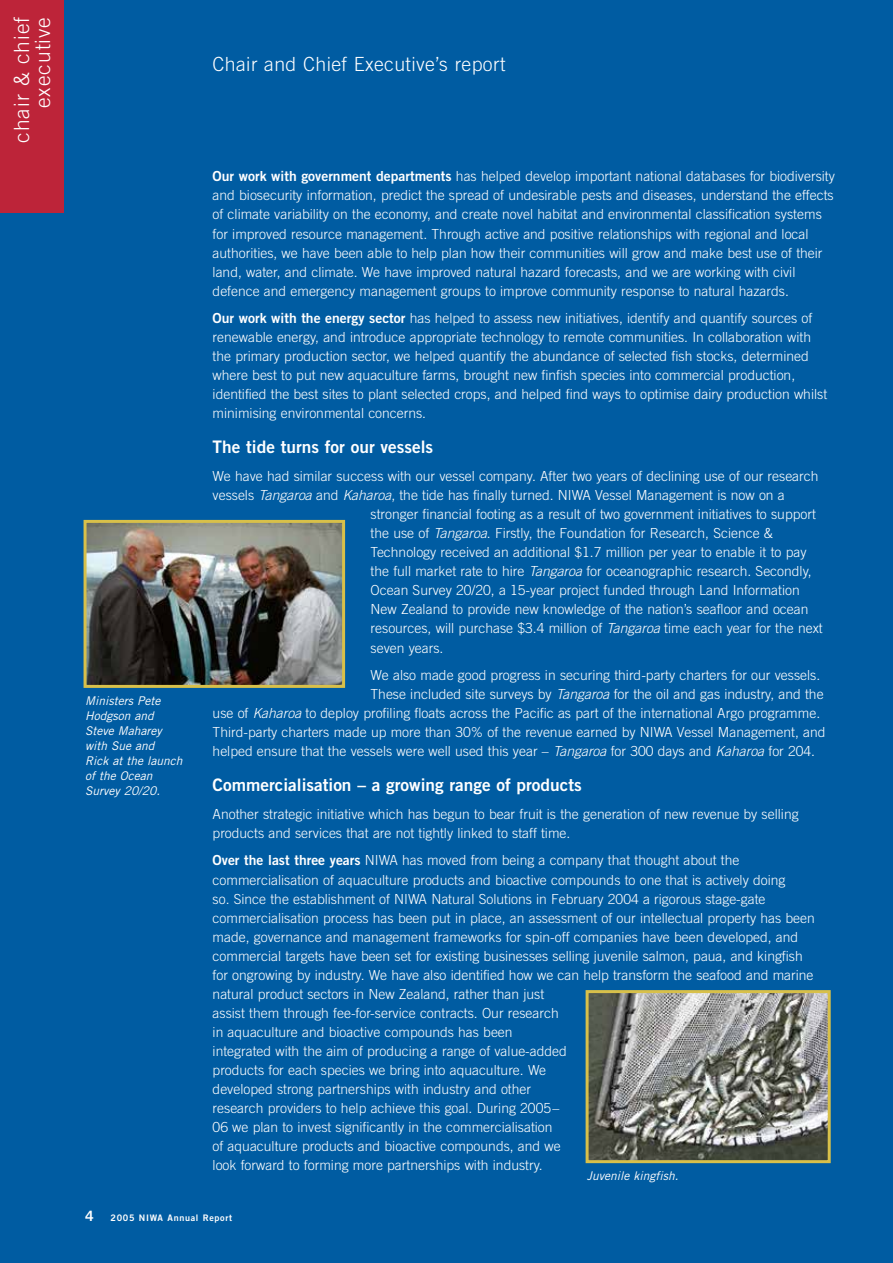
<style>
.page{position:relative;width:893px;height:1263px;background:#005ca2}
.page>*{position:absolute;margin:0;border:0;box-sizing:border-box;transform-origin:0 0}
.t1{font:300 21px/21px "Trade Gothic";letter-spacing:.05em;color:#fff;text-align:right}
.t2{font:300 19.5px "Trade Gothic";letter-spacing:.02em;color:#fff}
.t3{font:17.25px "Trade Gothic Bold Two";color:#fff}
.t4{font:300 13.8px/19px "Trade Gothic";color:#fff}
.t5{font:italic 12px/15px "Trade Gothic";color:#fff}
.t6{font:9px "Trade Gothic Bold Two";letter-spacing:.075em;color:#fff}
.s1{font-family:"Trade Gothic Bold Two";font-weight:400}
.s2{font-style:italic}
.s3{font-size:14.25px}
</style>
<div class="page">
<img style="left:88px;top:524px;width:253px;height:160px">
<div style="left:84px;top:520px;width:261px;height:168px;border:3px solid #d8c04a"></div>
<img style="left:590px;top:994px;width:237px;height:165px">
<div style="left:586px;top:990px;width:245px;height:173px;border:3px solid #d8c04a"></div>
<div style="left:0;top:0;width:64px;height:213px;background:#bd2439"></div>
<h1 class="t1" style="left:11px;top:143px;width:127px;rotate:-90deg">chair &amp; chief executive</h1>
<h2 class="t2" style="left:213px;top:52px;width:294px">Chair and Chief Executive’s report</h2>
<p class="t5" style="left:85px;top:693px;width:99px">Ministers Pete<br>Hodgson and<br>Steve Maharey with Sue and<br>Rick at the launch of the Ocean<br>Survey 20/20.</p>
<p class="t4" style="left:213px;top:167px;width:624px"><span class="s1">Our work with government departments</span> has helped develop important national databases for biodiversity and biosecurity information, predict the spread of undesirable pests and diseases, understand the effects of climate variability on the economy, and create novel habitat and environmental classification systems for improved resource management. Through active and positive relationships with regional and local authorities, we have been able to help plan how their communities will grow and make best use of their land, water, and climate. We have improved natural hazard forecasts, and we are working with civil defence and emergency management groups to improve community response to natural hazards.</p>
<p class="t4" style="left:213px;top:309px;width:616px"><span class="s1">Our work with the energy sector</span> has helped to assess new initiatives, identify and quantify sources of renewable energy, and introduce appropriate technology to remote communities. In collaboration with the primary production sector, we helped quantify the abundance of selected fish stocks, determined where best to put new aquaculture farms, brought new finfish species into commercial production, identified the best sites to plant selected crops, and helped find ways to optimise dairy production whilst minimising environmental concerns.</p>
<p class="t3" style="left:213px;top:437px;width:222px">The tide turns for our vessels</p>
<p class="t4" style="left:213px;top:466px;width:607px">We have had similar success with our vessel company. After two years of declining use of our research</p>
<p class="t4" style="left:213px;top:485px;width:574px">vessels <span class="s2">Tangaroa</span> and <span class="s2">Kaharoa</span>, the tide has finally turned. NIWA Vessel Management is now on a</p>
<p class="t4" style="left:371px;top:504px;width:447px">stronger financial footing as a result of two government initiatives to support</p>
<p class="t4" style="left:371px;top:524px;width:404px">the use of <span class="s2">Tangaroa</span>. Firstly, the Foundation for Research, Science &amp;</p>
<p class="t4" style="left:371px;top:543px;width:437px">Technology received an additional $1.7 million per year to enable it to pay</p>
<p class="t4" style="left:371px;top:562px;width:443px">the full market rate to hire <span class="s2">Tangaroa</span> for oceanographic research. Secondly,</p>
<p class="t4" style="left:371px;top:581px;width:431px">Ocean Survey 20/20, a 15-year project funded through Land Information</p>
<p class="t4" style="left:371px;top:600px;width:439px">New Zealand to provide new knowledge of the nation’s seafloor and ocean</p>
<p class="t4" style="left:371px;top:619px;width:454px">resources, will purchase $3.4 million of <span class="s2">Tangaroa</span> time each year for the next</p>
<p class="t4" style="left:371px;top:638px;width:74px">seven years.</p>
<p class="t4" style="left:371px;top:665px;width:451px">We also made good progress in securing third-party charters for our vessels.</p>
<p class="t4" style="left:371px;top:684px;width:454px">These included site surveys by <span class="s2">Tangaroa</span> for the oil and gas industry, and the</p>
<p class="t4" style="left:213px;top:703px;width:609px">use of <span class="s2">Kaharoa</span> to deploy profiling floats across the Pacific as part of the international Argo programme.</p>
<p class="t4" style="left:213px;top:723px;width:614px">Third-party charters made up more than 30% of the revenue earned by NIWA Vessel Management, and</p>
<p class="t4" style="left:213px;top:742px;width:604px">helped ensure that the vessels were well used this year – <span class="s2">Tangaroa</span> for 300 days and <span class="s2">Kaharoa</span> for 204.</p>
<p class="t3" style="left:213px;top:774px;width:371px">Commercialisation – a growing range of products</p>
<p class="t4" style="left:213px;top:804px;width:587px">Another strategic initiative which has begun to bear fruit is the generation of new revenue by selling products and services that are not tightly linked to staff time.</p>
<p class="t4" style="left:213px;top:851px;width:604px"><span class="s1">Over the last three years</span> NIWA has moved from being a company that thought about the commercialisation of aquaculture products and bioactive compounds to one that is actively doing<br>so. Since the establishment of NIWA Natural Solutions in February 2004 a rigorous stage-gate commercialisation process has been put in place, an assessment of our intellectual property has been made, governance and management frameworks for spin-off companies have been developed, and commercial targets have been set for existing businesses selling juvenile salmon, paua, and kingfish for ongrowing by industry. We have also identified how we can help transform the seafood and marine natural product sectors in New Zealand, rather than just<br>assist them through fee-for-service contracts. Our research<br>in aquaculture and bioactive compounds has been<br>integrated with the aim of producing a range of value-added<br>products for each species we bring into aquaculture. We<br>developed strong partnerships with industry and other<br>research providers to help achieve this goal. During 2005–<br>06 we plan to invest significantly in the commercialisation<br>of aquaculture products and bioactive compounds, and we<br>look forward to forming more partnerships with industry.</p>
<p class="t5" style="left:587px;top:1168px;width:93px">Juvenile kingfish.</p>
<p class="t6" style="left:85px;top:1212px;width:149px"><span class="s3">4</span> 2005 NIWA Annual Report</p>
</div>
